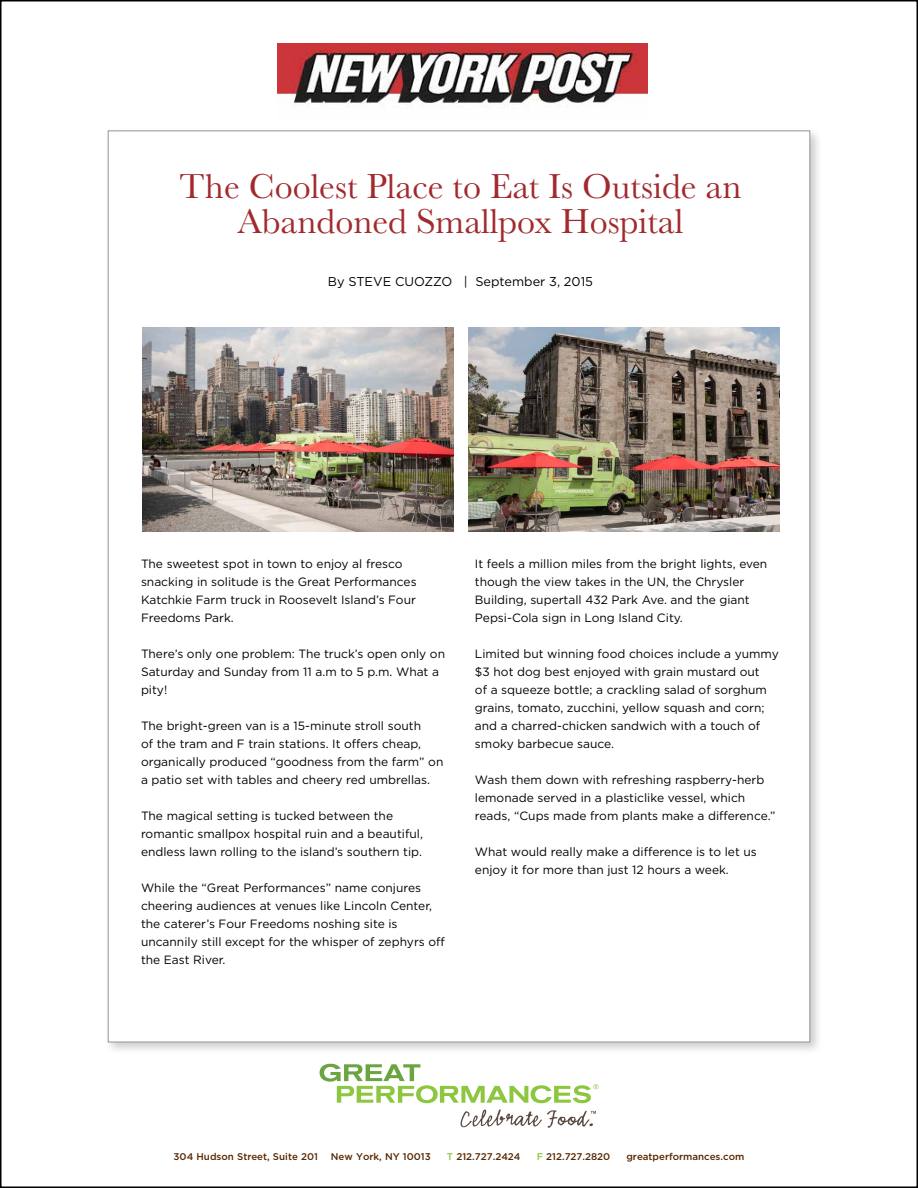
<style>
.page{position:relative;width:918px;height:1188px;background:#fff}
.page>*{position:absolute;margin:0;border:0;box-sizing:border-box;transform-origin:0 0}
.t1{font:36px/34.5px "Baskerville";color:#a22a2e;text-align:center}
.t2{font:12.75px "Gotham";color:#000}
.t3{font:12px/18px "Gotham";color:#000}
.t4{font:500 9.75px "Gotham";color:#572700}
.s1{color:#8dc63f}
</style>
<div class="page">
<svg style="left:320px;top:1064px;width:278px;height:39px"></svg>
<svg style="left:460px;top:1109px;width:136px;height:19px"></svg>
<div style="left:104px;top:127px;width:719px;height:928px;background:#000;opacity:.2"></div>
<div style="left:108px;top:131px;width:702px;height:911px;background:#fff;border:1px solid #939598"></div>
<img style="left:278px;top:43px;width:370px;height:65px">
<img style="left:469px;top:327px;width:311px;height:205px">
<img style="left:142px;top:327px;width:311px;height:205px">
<h1 class="t1" style="left:179px;top:170px;width:564px">The Coolest Place to Eat Is Outside an<br>Abandoned Smallpox Hospital</h1>
<p class="t2" style="left:328px;top:274px;width:267px">By STEVE CUOZZO | September 3, 2015</p>
<p class="t3" style="left:141px;top:555px;width:277px">The sweetest spot in town to enjoy al fresco snacking in solitude is the Great Performances Katchkie Farm truck in Roosevelt Island’s Four Freedoms Park.</p>
<p class="t3" style="left:141px;top:645px;width:306px">There’s only one problem: The truck’s open only on<br>Saturday and Sunday from 11 a.m to 5 p.m. What a pity!</p>
<p class="t3" style="left:141px;top:717px;width:304px">The bright-green van is a 15-minute stroll south<br>of the tram and F train stations. It offers cheap, organically produced “goodness from the farm” on a patio set with tables and cheery red umbrellas.</p>
<p class="t3" style="left:141px;top:807px;width:283px">The magical setting is tucked between the romantic smallpox hospital ruin and a beautiful, endless lawn rolling to the island’s southern tip.</p>
<p class="t3" style="left:141px;top:879px;width:305px">While the “Great Performances” name conjures cheering audiences at venues like Lincoln Center, the caterer’s Four Freedoms noshing site is uncannily still except for the whisper of zephyrs off the East River.</p>
<p class="t3" style="left:475px;top:555px;width:294px">It feels a million miles from the bright lights, even though the view takes in the UN, the Chrysler Building, supertall 432 Park Ave. and the giant Pepsi-Cola sign in Long Island City.</p>
<p class="t3" style="left:475px;top:645px;width:305px">Limited but winning food choices include a yummy $3 hot dog best enjoyed with grain mustard out<br>of a squeeze bottle; a crackling salad of sorghum grains, tomato, zucchini, yellow squash and corn; and a charred-chicken sandwich with a touch of smoky barbecue sauce.</p>
<p class="t3" style="left:475px;top:771px;width:302px">Wash them down with refreshing raspberry-herb lemonade served in a plasticlike vessel, which reads, “Cups made from plants make a difference.”</p>
<p class="t3" style="left:475px;top:843px;width:283px">What would really make a difference is to let us enjoy it for more than just 12 hours a week.</p>
<p class="t4" style="left:174px;top:1151px;width:146px">304 Hudson Street, Suite 201</p>
<p class="t4" style="left:331px;top:1151px;width:101px">New York, NY 10013</p>
<p class="t4" style="left:447px;top:1151px;width:75px"><span class="s1">T</span> 212.727.2424</p>
<p class="t4" style="left:537px;top:1151px;width:75px"><span class="s1">F</span> 212.727.2820</p>
<p class="t4" style="left:626px;top:1151px;width:119px">greatperformances.com</p>
</div>
